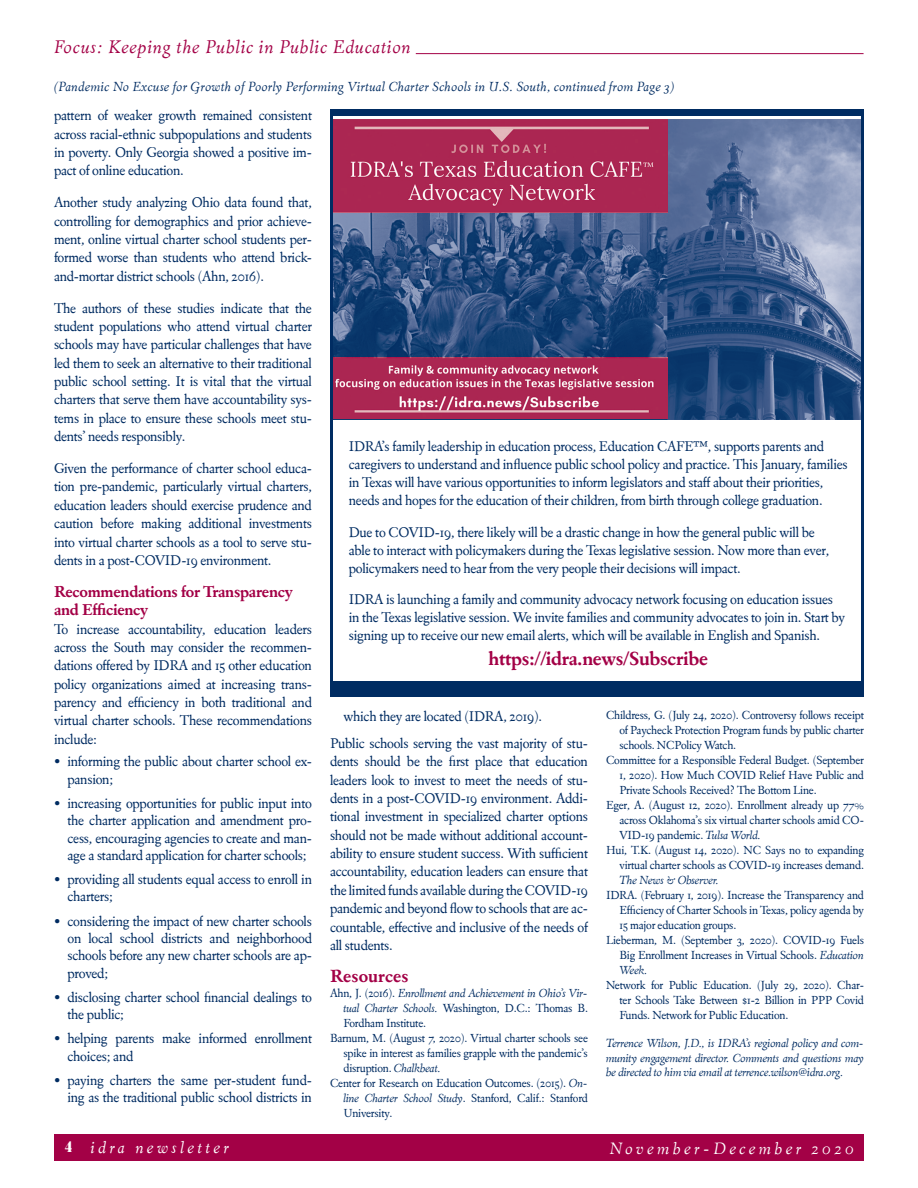
<style>
.page{position:relative;width:918px;height:1188px;background:#fff}
.page>*{position:absolute;margin:0;border:0;box-sizing:border-box;transform-origin:0 0}
.Paragraph_Style_1{font:700 19.5px "Eldorado Text";letter-spacing:-.02em;color:#a30146}
.t1{font:italic 18.75px "Eldorado Text";letter-spacing:.04em;color:#a30146}
.subhead{font:700 18px "Eldorado Text";color:#a30146}
.t2{font:italic 16.8px "Eldorado Text";letter-spacing:.2em;color:#fff}
.Subhead_para{font:700 16.2px/18.3px "Eldorado Text";letter-spacing:-.02em;color:#a30146}
.Paragraph_Style_1-2{font:14.4px/18.3px "Eldorado Text";letter-spacing:-.02em;color:#002c62;text-align:justify}
.body{font:italic 13.5px "Eldorado Text";letter-spacing:.02em;color:#002c62}
.Resource_list{font:12px/15px "Eldorado Text";letter-spacing:-.02em;color:#002c62;text-align:justify}
.Author_IDRA{font:italic 12px/14.4px "Eldorado Text";letter-spacing:-.02em;color:#002c62;text-align:justify}
.Resource_list-2{font:italic 12px/15px "Eldorado Text";letter-spacing:-.02em;color:#002c62;text-align:justify}
.s1{font-style:italic}
.s2{font-style:normal}
.s3{font-family:"Inflex MT Std";font-weight:700;font-style:normal;font-size:15px}
</style>
<div class="page">
<div style="left:54px;top:1134px;width:810px;height:27px;background:#a30146"></div>
<hr style="left:416px;top:53px;width:448px;height:1px;background:#a30146">
<div style="left:330px;top:681px;width:534px;height:15px;background:#002c62"></div>
<img style="left:333px;top:120px;width:528px;height:300px">
<img style="left:333px;top:120px;width:334px;height:92px">
<img style="left:333px;top:357px;width:334px;height:62px">
<div style="left:330px;top:109px;width:534px;height:7px;background:#002c62"></div>
<hr style="left:861px;top:109px;width:3px;height:587px;background:#002c62">
<hr style="left:330px;top:109px;width:3px;height:587px;background:#002c62">
<h2 class="t1" style="left:54px;top:36px;width:359px">Focus: Keeping the Public in Public Education</h2>
<p class="body" style="left:54px;top:79px;width:622px">(Pandemic No Excuse for Growth of Poorly Performing Virtual Charter Schools in U.S. South, continued from Page 3)</p>
<p class="Paragraph_Style_1-2" style="left:54px;top:106px;width:260px">pattern of weaker growth remained consistent across racial-ethnic subpopulations and students in poverty. Only Georgia showed a positive im&shy;pact of online education.</p>
<p class="Paragraph_Style_1-2" style="left:54px;top:193px;width:260px">Another study analyzing Ohio data found that, controlling for demographics and prior achieve&shy;ment, online virtual charter school students per&shy;formed worse than students who attend brick&shy;and-mortar district schools (Ahn, 2016).</p>
<p class="Paragraph_Style_1-2" style="left:54px;top:299px;width:260px">The authors of these studies indicate that the student populations who attend virtual charter schools may have particular challenges that have led them to seek an alternative to their traditional public school setting. It is vital that the virtual charters that serve them have accountability sys&shy;tems in place to ensure these schools meet stu&shy;dents’ needs responsibly.</p>
<p class="Paragraph_Style_1-2" style="left:54px;top:459px;width:260px">Given the performance of charter school educa&shy;tion pre-pandemic, particularly virtual charters, education leaders should exercise prudence and caution before making additional investments into virtual charter schools as a tool to serve stu&shy;dents in a post-COVID-19 environment.</p>
<p class="Subhead_para" style="left:54px;top:582px;width:240px">Recommendations for Transparency and Efficiency</p>
<p class="Paragraph_Style_1-2" style="left:54px;top:620px;width:260px">To increase accountability, education leaders across the South may consider the recommen&shy;dations offered by IDRA and 15 other education policy organizations aimed at increasing trans&shy;parency and efficiency in both traditional and virtual charter schools. These recommendations include:</p>
<p class="Paragraph_Style_1-2" style="left:68px;top:753px;width:246px;line-height:17.4px;text-indent:-14px">• informing the public about charter school ex&shy;pansion;</p>
<p class="Paragraph_Style_1-2" style="left:68px;top:795px;width:246px;line-height:17.4px;text-indent:-14px">• increasing opportunities for public input into the charter application and amendment pro&shy;cess, encouraging agencies to create and man&shy;age a standard application for charter schools;</p>
<p class="Paragraph_Style_1-2" style="left:68px;top:871px;width:246px;line-height:17.4px;text-indent:-14px">• providing all students equal access to enroll in charters;</p>
<p class="Paragraph_Style_1-2" style="left:68px;top:912px;width:246px;line-height:17.4px;text-indent:-14px">• considering the impact of new charter schools on local school districts and neighborhood schools before any new charter schools are ap&shy;proved;</p>
<p class="Paragraph_Style_1-2" style="left:68px;top:989px;width:246px;line-height:17.4px;text-indent:-14px">• disclosing charter school financial dealings to the public;</p>
<p class="Paragraph_Style_1-2" style="left:68px;top:1030px;width:246px;line-height:17.4px;text-indent:-14px">• helping parents make informed enrollment choices; and</p>
<p class="Paragraph_Style_1-2" style="left:54px;top:1072px;width:260px;line-height:17.4px;text-align:right">• paying charters the same per-student fund&shy;ing as the traditional public school districts in</p>
<p class="Paragraph_Style_1-2" style="left:349px;top:438px;width:500px;text-align:left">IDRA’s family leadership in education process, Education CAFE™, supports parents and caregivers to understand and influence public school policy and practice. This January, families in Texas will have various opportunities to inform legislators and staff about their priorities, needs and hopes for the education of their children, from birth through college graduation.</p>
<p class="Paragraph_Style_1-2" style="left:349px;top:523px;width:482px;text-align:left">Due to COVID-19, there likely will be a drastic change in how the general public will be able to interact with policymakers during the Texas legislative session. Now more than ever, policymakers need to hear from the very people their decisions will impact.</p>
<p class="Paragraph_Style_1-2" style="left:349px;top:591px;width:498px;text-align:left">IDRA is launching a family and community advocacy network focusing on education issues in the Texas legislative session. We invite families and community advocates to join in. Start by signing up to receive our new email alerts, which will be available in English and Spanish.</p>
<p class="Paragraph_Style_1" style="left:489px;top:647px;width:221px">https://idra.news/Subscribe</p>
<p class="Resource_list" style="left:620px;top:708px;width:246px;text-indent:-14px">Childress, G. (July 24, 2020). Controversy follows receipt of Paycheck Protection Program funds by public charter schools. NCPolicy Watch.</p>
<p class="Resource_list" style="left:620px;top:753px;width:246px;text-indent:-14px">Committee for a Responsible Federal Budget. (September 1, 2020). How Much COVID Relief Have Public and Private Schools Received? The Bottom Line.</p>
<p class="Resource_list" style="left:620px;top:798px;width:246px;text-indent:-14px">Eger, A. (August 12, 2020). Enrollment already up 77% across Oklahoma’s six virtual charter schools amid CO-VID-19 pandemic. <span class="s1">Tulsa World.</span></p>
<p class="Resource_list" style="left:620px;top:843px;width:246px;text-indent:-14px">Hui, T.K. (August 14, 2020). NC Says no to expanding virtual charter schools as COVID-19 increases demand.<br><span class="s1">The News &amp; Observer.</span></p>
<p class="Resource_list" style="left:620px;top:888px;width:246px;text-indent:-14px">IDRA. (February 1, 2019). Increase the Transparency and Efficiency of Charter Schools in Texas, policy agenda by 15 major education groups.</p>
<p class="Resource_list" style="left:620px;top:933px;width:246px;text-indent:-14px">Lieberman, M. (September 3, 2020). COVID-19 Fuels Big Enrollment Increases in Virtual Schools. <span class="s1">Education Week.</span></p>
<p class="Resource_list" style="left:620px;top:978px;width:246px;text-indent:-14px">Network for Public Education. (July 29, 2020). Char&shy;ter Schools Take Between $1-2 Billion in PPP Covid Funds. Network for Public Education.</p>
<p class="Author_IDRA" style="left:606px;top:1036px;width:260px">Terrence Wilson, J.D., is IDRA’s regional policy and com&shy;munity engagement director. Comments and questions may be directed to him via email at terrence.wilson@idra.org.</p>
<p class="Paragraph_Style_1-2" style="left:344px;top:708px;width:200px">which they are located (IDRA, 2019).</p>
<p class="Paragraph_Style_1-2" style="left:330px;top:734px;width:260px">Public schools serving the vast majority of stu&shy;dents should be the first place that education leaders look to invest to meet the needs of stu&shy;dents in a post-COVID-19 environment. Addi&shy;tional investment in specialized charter options should not be made without additional account&shy;ability to ensure student success. With sufficient accountability, education leaders can ensure that the limited funds available during the COVID-19 pandemic and beyond flow to schools that are ac&shy;countable, effective and inclusive of the needs of all students.</p>
<p class="subhead" style="left:330px;top:965px;width:80px">Resources</p>
<p class="Resource_list-2" style="left:344px;top:986px;width:246px;text-indent:-14px"><span class="s2">Ahn, J. (2016).</span> Enrollment and Achievement in Ohio’s Vir&shy;tual Charter Schools. <span class="s2">Washington, D.C.: Thomas B.<br>Fordham Institute.</span></p>
<p class="Resource_list" style="left:344px;top:1031px;width:246px;text-indent:-14px">Barnum, M. (August 7, 2020). Virtual charter schools see spike in interest as families grapple with the pandemic’s disruption. <span class="s1">Chalkbeat.</span></p>
<p class="Resource_list" style="left:344px;top:1076px;width:246px;text-indent:-14px">Center for Research on Education Outcomes. (2015). <span class="s1">On&shy;line Charter School Study</span>. Stanford, Calif.: Stanford University.</p>
<p class="t2" style="left:65px;top:1138px;width:166px"><span class="s3">4</span> idra newsletter</p>
<p class="t2" style="left:610px;top:1139px;width:246px">November-December 2020</p>
</div>
